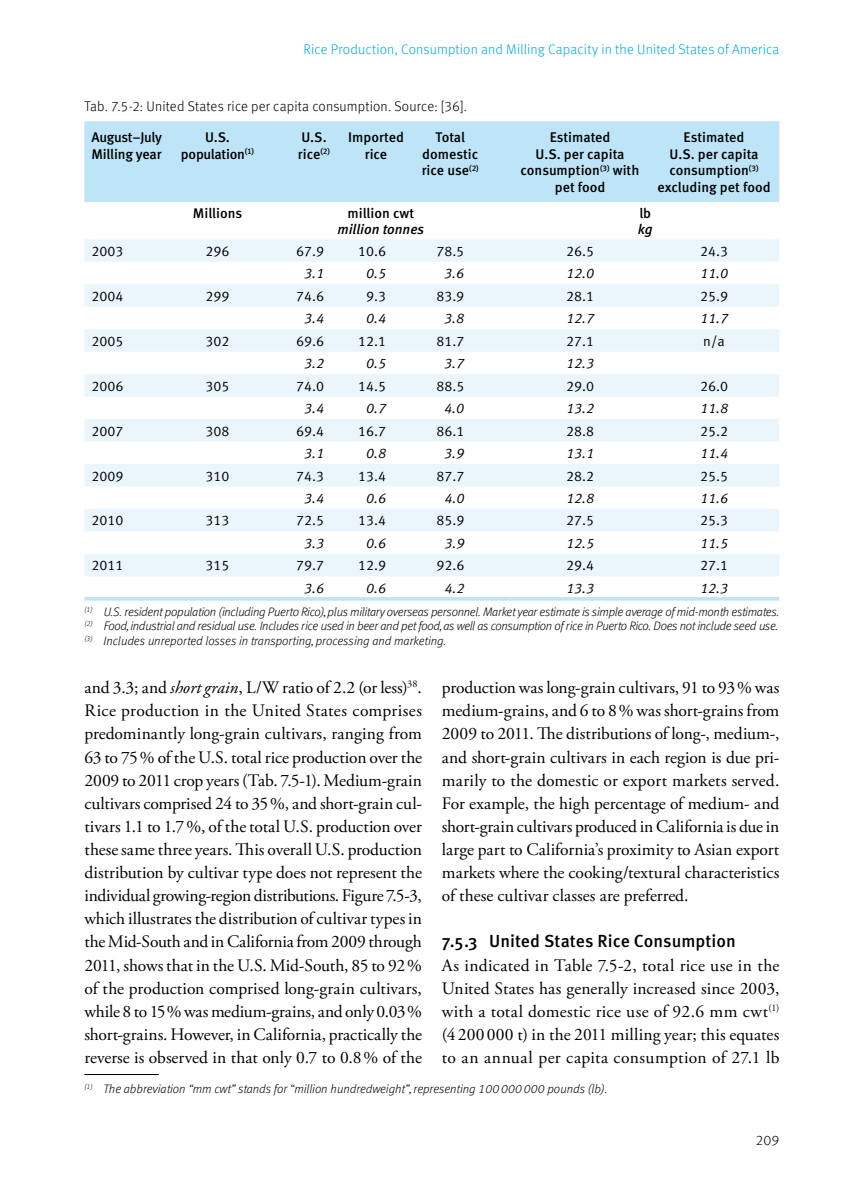
<style>
.page{position:relative;width:844px;height:1191px;background:#fff}
.page>*{position:absolute;margin:0;border:0;box-sizing:border-box;transform-origin:0 0}
.t1{font:17.5px/23.1px "Adobe Garamond Pro";letter-spacing:.005em;color:#000;text-align:justify}
.t2{font:500 17.5px "Meta OT";letter-spacing:.005em;color:#000}
.t3{font:14px "Meta OT Norm";color:#000}
.t4{font:500 14px/16.8px "Meta OT";letter-spacing:-.005em;color:#000;text-align:center}
.t5{font:14px "Meta OT Norm Ita";color:#000}
.t6{font:300 14px "Meta Offc";letter-spacing:.01em;color:#00ace5}
.t7{font:300 14px "Meta Offc";letter-spacing:.01em;color:#000}
.t8{font:italic 500 14px "Meta OT";color:#000}
.t9{font:italic 300 12.25px/14.7px "Meta Offc";color:#000;text-align:justify}
.s1{font-style:italic}
</style>
<div class="page">
<div style="left:84px;top:121px;width:695px;height:81px;background:#bde4f7"></div>
<svg style="left:84px;top:239px;width:695px;height:337px;fill:#ebf6fc"></svg>
<hr style="left:84px;top:597px;width:86px;height:3px;background:#bde4f7">
<hr style="left:170px;top:597px;width:118px;height:3px;background:#bde4f7">
<hr style="left:288px;top:597px;width:52px;height:3px;background:#bde4f7">
<hr style="left:340px;top:597px;width:72px;height:3px;background:#bde4f7">
<hr style="left:412px;top:597px;width:99px;height:3px;background:#bde4f7">
<hr style="left:511px;top:597px;width:137px;height:3px;background:#bde4f7">
<hr style="left:648px;top:597px;width:131px;height:3px;background:#bde4f7">
<hr style="left:84px;top:1074px;width:75px;height:1px;background:#000">
<p class="t6" style="left:303px;top:41px;width:477px">Rice Production, Consumption and Milling Capacity in the United States of America</p>
<p class="t7" style="left:84px;top:98px;width:384px">Tab. 7.5-2: United States rice per capita consumption. Source: [36].</p>
<p class="t4" style="left:91px;top:129px;width:72px;text-align:left">August–July<br>Milling year</p>
<p class="t4" style="left:181px;top:129px;width:75px">U.S. population<sup>(1)</sup></p>
<p class="t4" style="left:298px;top:129px;width:34px;text-align:left">U.S. rice<sup>(2)</sup></p>
<p class="t4" style="left:348px;top:129px;width:57px">Imported rice</p>
<p class="t4" style="left:421px;top:129px;width:59px">Total domestic rice use<sup>(2)</sup></p>
<p class="t4" style="left:520px;top:129px;width:120px">Estimated<br>U.S. per capita consumption<sup>(3)</sup> with pet food</p>
<p class="t4" style="left:657px;top:129px;width:114px">Estimated<br>U.S. per capita consumption<sup>(3) </sup>excluding pet food</p>
<p class="t4" style="left:193px;top:204px;width:51px">Millions</p>
<p class="t4" style="left:347px;top:204px;width:68px">million cwt</p>
<p class="t8" style="left:337px;top:221px;width:88px">million tonnes</p>
<p class="t4" style="left:639px;top:204px;width:13px">lb</p>
<p class="t8" style="left:637px;top:221px;width:16px">kg</p>
<p class="t3" style="left:91px;top:242px;width:33px">2003</p>
<p class="t3" style="left:205px;top:242px;width:25px">296</p>
<p class="t3" style="left:296px;top:242px;width:29px">67.9</p>
<p class="t3" style="left:358px;top:242px;width:29px">10.6</p>
<p class="t3" style="left:436px;top:242px;width:29px">78.5</p>
<p class="t3" style="left:566px;top:242px;width:29px">26.5</p>
<p class="t3" style="left:699px;top:242px;width:29px">24.3</p>
<p class="t5" style="left:304px;top:265px;width:21px">3.1</p>
<p class="t5" style="left:366px;top:265px;width:21px">0.5</p>
<p class="t5" style="left:444px;top:265px;width:21px">3.6</p>
<p class="t5" style="left:566px;top:265px;width:29px">12.0</p>
<p class="t5" style="left:699px;top:265px;width:29px">11.0</p>
<p class="t3" style="left:91px;top:287px;width:33px">2004</p>
<p class="t3" style="left:205px;top:287px;width:25px">299</p>
<p class="t3" style="left:296px;top:287px;width:29px">74.6</p>
<p class="t3" style="left:366px;top:287px;width:21px">9.3</p>
<p class="t3" style="left:436px;top:287px;width:29px">83.9</p>
<p class="t3" style="left:566px;top:287px;width:29px">28.1</p>
<p class="t3" style="left:700px;top:287px;width:29px">25.9</p>
<p class="t5" style="left:304px;top:310px;width:21px">3.4</p>
<p class="t5" style="left:366px;top:310px;width:21px">0.4</p>
<p class="t5" style="left:444px;top:310px;width:21px">3.8</p>
<p class="t5" style="left:566px;top:310px;width:29px">12.7</p>
<p class="t5" style="left:699px;top:310px;width:29px">11.7</p>
<p class="t3" style="left:91px;top:332px;width:33px">2005</p>
<p class="t3" style="left:205px;top:332px;width:25px">302</p>
<p class="t3" style="left:296px;top:332px;width:29px">69.6</p>
<p class="t3" style="left:358px;top:332px;width:29px">12.1</p>
<p class="t3" style="left:436px;top:332px;width:29px">81.7</p>
<p class="t3" style="left:566px;top:332px;width:29px">27.1</p>
<p class="t3" style="left:703px;top:332px;width:23px">n/a</p>
<p class="t5" style="left:304px;top:355px;width:21px">3.2</p>
<p class="t5" style="left:366px;top:355px;width:21px">0.5</p>
<p class="t5" style="left:444px;top:355px;width:21px">3.7</p>
<p class="t5" style="left:566px;top:355px;width:29px">12.3</p>
<p class="t3" style="left:91px;top:377px;width:33px">2006</p>
<p class="t3" style="left:205px;top:377px;width:25px">305</p>
<p class="t3" style="left:296px;top:377px;width:29px">74.0</p>
<p class="t3" style="left:358px;top:377px;width:29px">14.5</p>
<p class="t3" style="left:436px;top:377px;width:29px">88.5</p>
<p class="t3" style="left:566px;top:377px;width:29px">29.0</p>
<p class="t3" style="left:700px;top:377px;width:29px">26.0</p>
<p class="t5" style="left:304px;top:400px;width:21px">3.4</p>
<p class="t5" style="left:366px;top:400px;width:21px">0.7</p>
<p class="t5" style="left:444px;top:400px;width:21px">4.0</p>
<p class="t5" style="left:566px;top:400px;width:29px">13.2</p>
<p class="t5" style="left:700px;top:400px;width:29px">11.8</p>
<p class="t3" style="left:91px;top:422px;width:33px">2007</p>
<p class="t3" style="left:205px;top:422px;width:25px">308</p>
<p class="t3" style="left:296px;top:422px;width:29px">69.4</p>
<p class="t3" style="left:358px;top:422px;width:29px">16.7</p>
<p class="t3" style="left:436px;top:422px;width:29px">86.1</p>
<p class="t3" style="left:566px;top:422px;width:29px">28.8</p>
<p class="t3" style="left:700px;top:422px;width:29px">25.2</p>
<p class="t5" style="left:304px;top:445px;width:21px">3.1</p>
<p class="t5" style="left:366px;top:445px;width:21px">0.8</p>
<p class="t5" style="left:444px;top:445px;width:21px">3.9</p>
<p class="t5" style="left:566px;top:445px;width:29px">13.1</p>
<p class="t5" style="left:700px;top:445px;width:29px">11.4</p>
<p class="t3" style="left:91px;top:467px;width:33px">2009</p>
<p class="t3" style="left:205px;top:467px;width:25px">310</p>
<p class="t3" style="left:296px;top:467px;width:29px">74.3</p>
<p class="t3" style="left:358px;top:467px;width:29px">13.4</p>
<p class="t3" style="left:436px;top:467px;width:29px">87.7</p>
<p class="t3" style="left:566px;top:467px;width:29px">28.2</p>
<p class="t3" style="left:700px;top:467px;width:29px">25.5</p>
<p class="t5" style="left:304px;top:490px;width:21px">3.4</p>
<p class="t5" style="left:366px;top:490px;width:21px">0.6</p>
<p class="t5" style="left:444px;top:490px;width:21px">4.0</p>
<p class="t5" style="left:566px;top:490px;width:29px">12.8</p>
<p class="t5" style="left:700px;top:490px;width:29px">11.6</p>
<p class="t3" style="left:91px;top:512px;width:33px">2010</p>
<p class="t3" style="left:205px;top:512px;width:25px">313</p>
<p class="t3" style="left:296px;top:512px;width:29px">72.5</p>
<p class="t3" style="left:358px;top:512px;width:29px">13.4</p>
<p class="t3" style="left:436px;top:512px;width:29px">85.9</p>
<p class="t3" style="left:566px;top:512px;width:29px">27.5</p>
<p class="t3" style="left:700px;top:512px;width:29px">25.3</p>
<p class="t5" style="left:304px;top:535px;width:21px">3.3</p>
<p class="t5" style="left:366px;top:535px;width:21px">0.6</p>
<p class="t5" style="left:444px;top:535px;width:21px">3.9</p>
<p class="t5" style="left:566px;top:535px;width:29px">12.5</p>
<p class="t5" style="left:700px;top:535px;width:29px">11.5</p>
<p class="t3" style="left:91px;top:557px;width:33px">2011</p>
<p class="t3" style="left:205px;top:557px;width:25px">315</p>
<p class="t3" style="left:296px;top:557px;width:29px">79.7</p>
<p class="t3" style="left:358px;top:557px;width:29px">12.9</p>
<p class="t3" style="left:436px;top:557px;width:29px">92.6</p>
<p class="t3" style="left:566px;top:557px;width:29px">29.4</p>
<p class="t3" style="left:700px;top:557px;width:29px">27.1</p>
<p class="t5" style="left:304px;top:579px;width:21px">3.6</p>
<p class="t5" style="left:366px;top:579px;width:21px">0.6</p>
<p class="t5" style="left:444px;top:579px;width:21px">4.2</p>
<p class="t5" style="left:566px;top:579px;width:29px">13.3</p>
<p class="t5" style="left:700px;top:579px;width:29px">12.3</p>
<p class="t9" style="left:84px;top:604px;width:696px"><sup>(1)</sup> U.S. resident population (including Puerto Rico), plus military overseas personnel. Market year estimate is simple average of mid-month estimates. <sup>(2)</sup> Food, industrial and residual use. Includes rice used in beer and pet food, as well as consumption of rice in Puerto Rico. Does not include seed use. <sup>(3)</sup> Includes unreported losses in transporting, processing and marketing.</p>
<p class="t1" style="left:84px;top:677px;width:339px">and 3.3; and <span class="s1">short grain</span>, L/W ratio of 2.2 (or less)<sup>38</sup>.<br>Rice production in the United States comprises predominantly long-grain cultivars, ranging from 63 to 75% of the U.S. total rice production over the 2009 to 2011 crop years (Tab. 7.5-1). Medium-grain cultivars comprised 24 to 35%, and short-grain cul&shy;tivars 1.1 to 1.7%, of the total U.S. production over these same three years. This overall U.S. production distribution by cultivar type does not represent the individual growing-region distributions. Figure 7.5-3, which illustrates the distribution of cultivar types in the Mid-South and in California from 2009 through 2011, shows that in the U.S. Mid-South, 85 to 92% of the production comprised long-grain cultivars, while 8 to 15% was medium-grains, and only 0.03% short-grains. However, in California, practically the reverse is observed in that only 0.7 to 0.8% of the</p>
<p class="t1" style="left:441px;top:677px;width:339px">production was long-grain cultivars, 91 to 93% was medium-grains, and 6 to 8% was short-grains from 2009 to 2011. The distributions of long-, medium-, and short-grain cultivars in each region is due pri&shy;marily to the domestic or export markets served.<br>For example, the high percentage of medium- and short-grain cultivars produced in California is due in large part to California’s proximity to Asian export markets where the cooking/textural characteristics of these cultivar classes are preferred.</p>
<p class="t2" style="left:441px;top:930px;width:295px">7.5.3 United States Rice Consumption</p>
<p class="t1" style="left:441px;top:954px;width:339px">As indicated in Table 7.5-2, total rice use in the United States has generally increased since 2003, with a total domestic rice use of 92.6 mm cwt<sup>(1) </sup>(4 200000 t) in the 2011 milling year; this equates to an annual per capita consumption of 27.1 lb</p>
<p class="t9" style="left:84px;top:1081px;width:524px"><sup>(1)</sup> The abbreviation “mm cwt” stands for “million hundredweight”, representing 100 000000 pounds (lb).</p>
<p class="t7" style="left:755px;top:1132px;width:26px">209</p>
</div>
